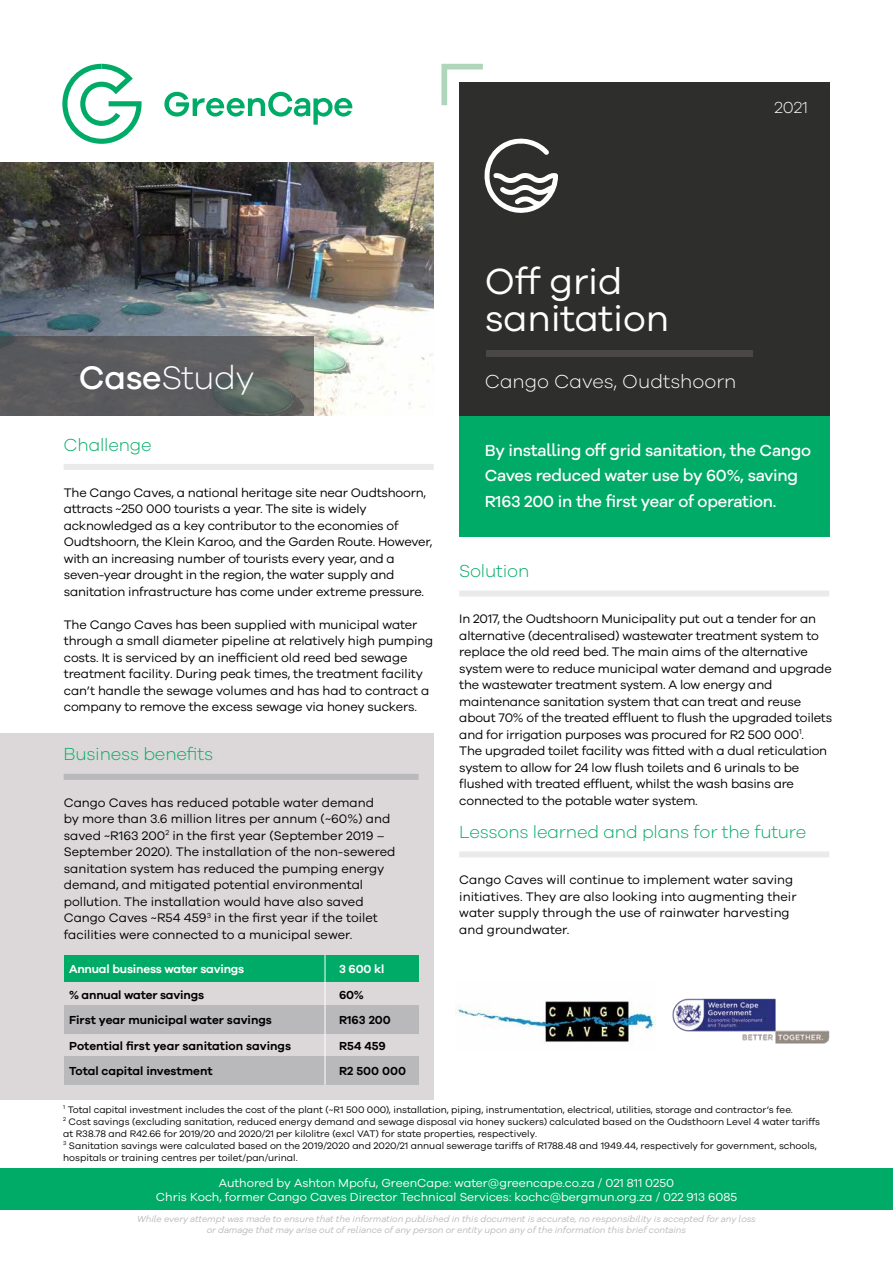
<style>
.page{position:relative;width:893px;height:1263px;background:#fff}
.page>*{position:absolute;margin:0;border:0;box-sizing:border-box;transform-origin:0 0}
.t1{font:37.5px/37.5px "Galano Grotesque Regular";letter-spacing:-.005em;color:#fff}
.t2{font:300 33.75px "Galano Grotesque";letter-spacing:-.015em;color:#fff}
.t3{font:300 19.5px "Galano Grotesque";color:#fff}
.t4{font:300 18px "Galano Grotesque";letter-spacing:-.01em;color:#00ab67}
.t5{font:500 16.5px/25.5px "Galano Grotesque Alt";letter-spacing:-.015em;color:#fff}
.t6{font:300 16.5px "Galano Grotesque";color:#fff}
.t7{font:12.75px/16.5px "Galano Grotesque";letter-spacing:-.015em;color:#000}
.t8{font:12px/14.4px "Galano Grotesque";color:#fff;text-align:center}
.t9{font:700 12px "Galano Grotesque Semi";color:#000}
.t10{font:700 12px "Galano Grotesque Semi";letter-spacing:-.015em;color:#fff}
.t11{font:9.75px/12px "Galano Grotesque";color:#000}
.t12{font:italic 9px/10.5px "Galano Grotesque Alt";color:#b9b9bb;text-align:center}
.s1{font-weight:500}
</style>
<div class="page">
<div style="left:0;top:733px;width:434px;height:366px;background:#dcd8d9"></div>
<div style="left:0;top:1168px;width:893px;height:41px;background:#00ab67"></div>
<img style="left:0;top:162px;width:434px;height:254px">
<svg style="left:62px;top:64px;width:80px;height:80px"></svg>
<svg style="left:164px;top:92px;width:188px;height:33px"></svg>
<svg style="left:0;top:336px;width:314px;height:80px;background:#5e5f60"></svg>
<svg style="left:441px;top:64px;width:42px;height:41px"></svg>
<div style="left:459px;top:82px;width:370px;height:334px;background:#2e2e2d"></div>
<div style="left:459px;top:416px;width:370px;height:120px;background:#00ab67"></div>
<div style="left:486px;top:350px;width:266px;height:7px;background:#4a4747"></div>
<div style="left:459px;top:590px;width:370px;height:6px;background:#eaeaea"></div>
<div style="left:459px;top:851px;width:370px;height:6px;background:#eaeaea"></div>
<div style="left:64px;top:464px;width:370px;height:6px;background:#eaeaea"></div>
<div style="left:64px;top:774px;width:355px;height:6px;background:#b9b9bb"></div>
<div style="left:64px;top:955px;width:355px;height:27px;background:#00ab67"></div>
<div style="left:64px;top:1006px;width:355px;height:28px;background:#b9b9bb"></div>
<div style="left:64px;top:1056px;width:355px;height:29px;background:#b9b9bb"></div>
<hr style="left:325px;top:955px;width:1px;height:130px;background:#fff">
<img style="left:672px;top:998px;width:158px;height:46px">
<img style="left:455px;top:1001px;width:201px;height:41px">
<svg style="left:484px;top:138px;width:74px;height:75px"></svg>
<p class="t6" style="left:774px;top:98px;width:35px">2021</p>
<h2 class="t2" style="left:79px;top:358px;width:177px"><span class="s1">Case</span>Study</h2>
<h3 class="t4" style="left:64px;top:434px;width:90px">Challenge</h3>
<p class="t7" style="left:64px;top:484px;width:370px">The Cango Caves, a national heritage site near Oudtshoorn, attracts ~250 000 tourists a year. The site is widely acknowledged as a key contributor to the economies of Oudtshoorn, the Klein Karoo, and the Garden Route. However, with an increasing number of tourists every year, and a seven-year drought in the region, the water supply and sanitation infrastructure has come under extreme pressure.</p>
<p class="t7" style="left:64px;top:616px;width:371px">The Cango Caves has been supplied with municipal water through a small diameter pipeline at relatively high pumping costs. It is serviced by an inefficient old reed bed sewage treatment facility. During peak times, the treatment facility can’t handle the sewage volumes and has had to contract a company to remove the excess sewage via honey suckers.</p>
<h3 class="t4" style="left:64px;top:744px;width:151px">Business benefits</h3>
<p class="t7" style="left:64px;top:793px;width:333px">Cango Caves has reduced potable water demand<br>by more than 3.6 million litres per annum (~60%) and saved ~R163 200<sup>2</sup> in the first year (September 2019 – September 2020). The installation of the non-sewered sanitation system has reduced the pumping energy demand, and mitigated potential environmental pollution. The installation would have also saved Cango Caves ~R54 459<sup>3</sup> in the first year if the toilet facilities were connected to a municipal sewer.</p>
<p class="t10" style="left:69px;top:962px;width:177px">Annual business water savings</p>
<p class="t10" style="left:339px;top:962px;width:47px">3 600 kl</p>
<p class="t9" style="left:69px;top:987px;width:136px">% annual water savings</p>
<p class="t9" style="left:339px;top:987px;width:26px">60%</p>
<p class="t9" style="left:69px;top:1013px;width:204px">First year municipal water savings</p>
<p class="t9" style="left:339px;top:1013px;width:53px">R163 200</p>
<p class="t9" style="left:69px;top:1038px;width:224px">Potential first year sanitation savings</p>
<p class="t9" style="left:339px;top:1038px;width:48px">R54 459</p>
<p class="t9" style="left:69px;top:1064px;width:145px">Total capital investment</p>
<p class="t9" style="left:339px;top:1064px;width:69px">R2 500 000</p>
<h1 class="t1" style="left:485px;top:261px;width:186px">Off grid sanitation</h1>
<h3 class="t3" style="left:485px;top:369px;width:253px">Cango Caves, Oudtshoorn</h3>
<p class="t5" style="left:485px;top:437px;width:328px">By installing off grid sanitation, the Cango<br>Caves reduced water use by 60%, saving<br>R163 200 in the first year of operation.</p>
<h3 class="t4" style="left:459px;top:560px;width:72px">Solution</h3>
<p class="t7" style="left:459px;top:610px;width:374px">In 2017, the Oudtshoorn Municipality put out a tender for an alternative (decentralised) wastewater treatment system to replace the old reed bed. The main aims of the alternative system were to reduce municipal water demand and upgrade the wastewater treatment system. A low energy and maintenance sanitation system that can treat and reuse about 70% of the treated effluent to flush the upgraded toilets and for irrigation purposes was procured for R2 500 000<sup>1</sup>.<br>The upgraded toilet facility was fitted with a dual reticulation system to allow for 24 low flush toilets and 6 urinals to be flushed with treated effluent, whilst the wash basins are connected to the potable water system.</p>
<h3 class="t4" style="left:459px;top:821px;width:349px">Lessons learned and plans for the future</h3>
<p class="t7" style="left:459px;top:871px;width:339px">Cango Caves will continue to implement water saving initiatives. They are also looking into augmenting their water supply through the use of rainwater harvesting and groundwater.</p>
<p class="t11" style="left:63px;top:1103px;width:758px"><sup>1</sup> Total capital investment includes the cost of the plant (~R1 500 000), installation, piping, instrumentation, electrical, utilities, storage and contractor’s fee.<br><sup>2</sup> Cost savings (excluding sanitation, reduced energy demand and sewage disposal via honey suckers) calculated based on the Oudsthoorn Level 4 water tariffs at R38.78 and R42.66 for 2019/20 and 2020/21 per kilolitre (excl VAT) for state properties, respectively.<br><sup>3</sup> Sanitation savings were calculated based on the 2019/2020 and 2020/21 annual sewerage tariffs of R1788.48 and 1949.44, respectively for government, schools, hospitals or training centres per toilet/pan/urinal.</p>
<p class="t8" style="left:156px;top:1175px;width:583px">Authored by Ashton Mpofu, GreenCape: water@greencape.co.za / 021 811 0250<br>Chris Koch, former Cango Caves Director Technical Services: kochc@bergmun.org.za / 022 913 6085</p>
<p class="t12" style="left:137px;top:1214px;width:620px">While every attempt was made to ensure that the information published in this document is accurate, no responsibility is accepted for any loss or damage that may arise out of reliance of any person or entity upon any of the information this brief contains</p>
</div>
